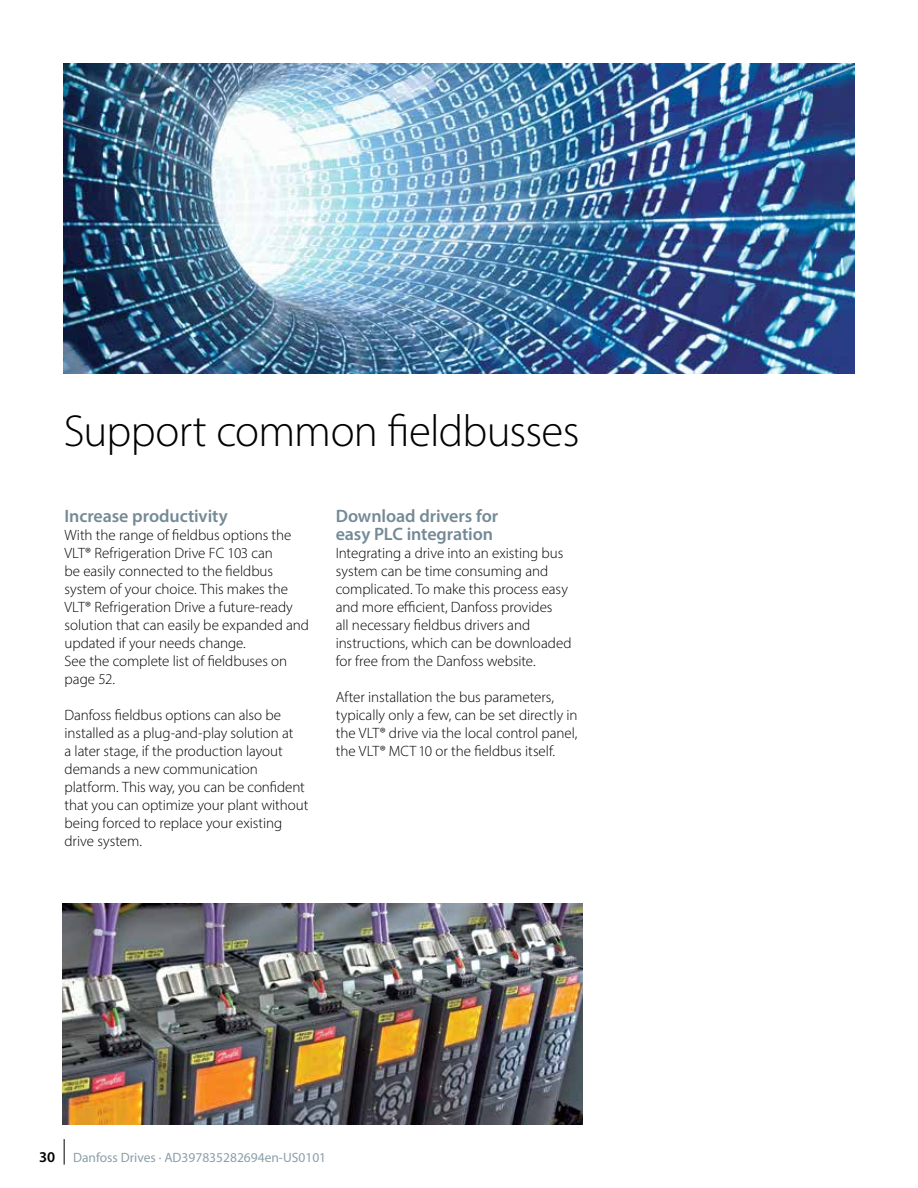
<style>
.page{position:relative;width:918px;height:1188px;background:#fff}
.page>*{position:absolute;margin:0;border:0;box-sizing:border-box;transform-origin:0 0}
.t1{font:300 45px "Myriad Pro";letter-spacing:-.015em;color:#000}
.t2{font:600 18px/18px "Myriad Pro";letter-spacing:-.005em;color:#748a96}
.t3{font:300 15px/18px "Myriad Pro";letter-spacing:-.005em;color:#000}
.t4{font:13.5px "Myriad Pro";color:#8b9faa}
.s1{font-weight:600;font-size:15px;color:#000}
</style>
<div class="page">
<img style="left:64px;top:64px;width:790px;height:310px">
<img style="left:62px;top:904px;width:520px;height:220px">
<svg style="left:64px;top:1139px;width:1px;height:26px"></svg>
<h1 class="t1" style="left:64px;top:404px;width:517px">Support common fieldbusses</h1>
<p class="t2" style="left:65px;top:507px;width:165px">Increase productivity</p>
<p class="t3" style="left:65px;top:526px;width:246px">With the range of fieldbus options the VLT® Refrigeration Drive FC 103 can<br>be easily connected to the fieldbus system of your choice. This makes the VLT® Refrigeration Drive a future-ready solution that can easily be expanded and updated if your needs change.<br>See the complete list of fieldbuses on page 52.</p>
<p class="t3" style="left:65px;top:706px;width:245px">Danfoss fieldbus options can also be installed as a plug-and-play solution at<br>a later stage, if the production layout demands a new communication platform. This way, you can be confident that you can optimize your plant without being forced to replace your existing drive system.</p>
<p class="t2" style="left:336px;top:507px;width:164px">Download drivers for easy PLC integration</p>
<p class="t3" style="left:336px;top:544px;width:237px">Integrating a drive into an existing bus system can be time consuming and complicated. To make this process easy and more efficient, Danfoss provides<br>all necessary fieldbus drivers and instructions, which can be downloaded for free from the Danfoss website.</p>
<p class="t3" style="left:336px;top:688px;width:243px">After installation the bus parameters, typically only a few, can be set directly in the VLT® drive via the local control panel, the VLT® MCT 10 or the fieldbus itself.</p>
<p class="t4" style="left:39px;top:1150px;width:289px"><span class="s1">30</span> Danfoss Drives · AD397835282694en-US0101</p>
</div>
